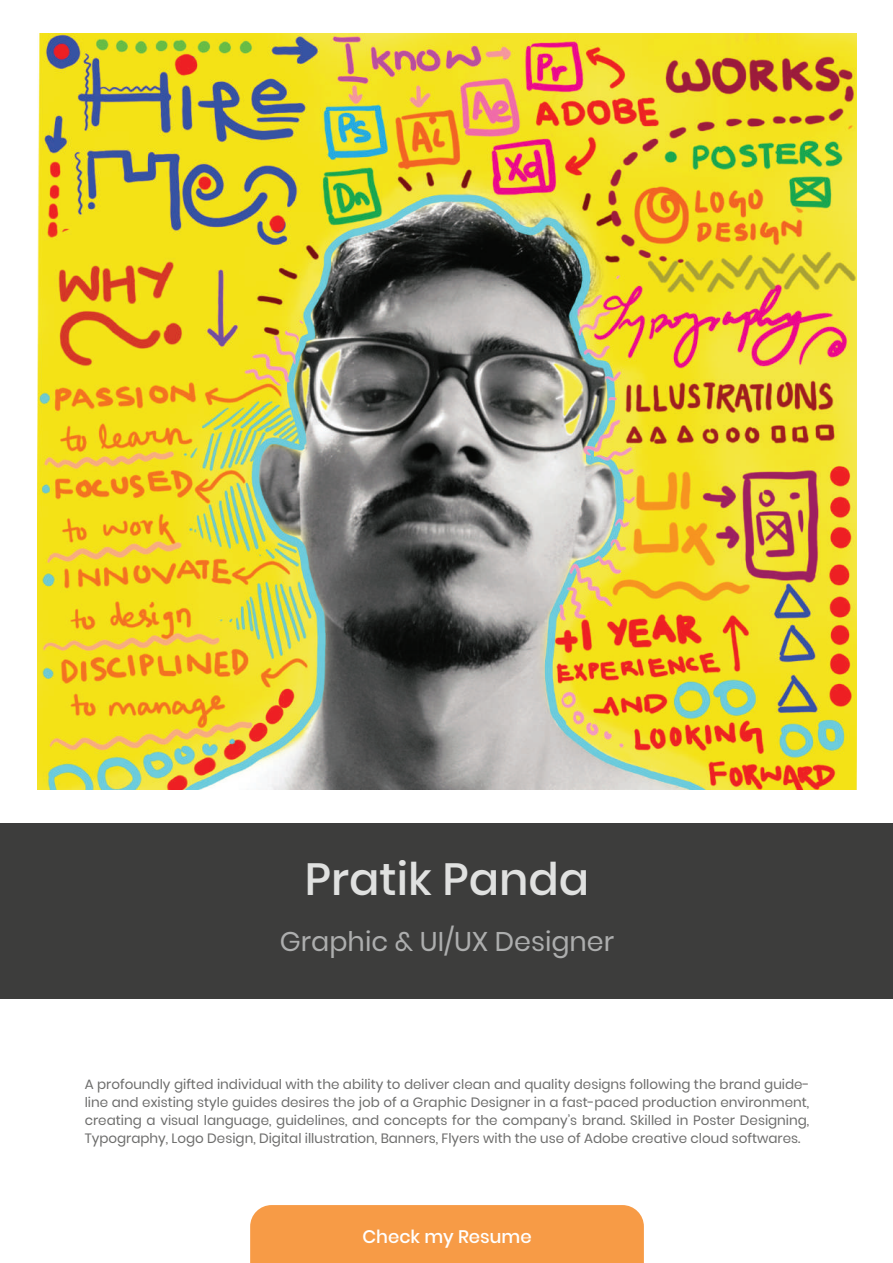
<style>
.page{position:relative;width:893px;height:1263px;background:#fff}
.page>*{position:absolute;margin:0;border:0;box-sizing:border-box;transform-origin:0 0}
.t1{font:500 45px "Poppins";color:#e0e1e0}
.t2{font:27px "Poppins";color:#adaeae}
.t3{font:500 18.15px "Poppins";color:#fff}
.t4{font:13.5px/18px "Poppins";color:#6d6d6c;text-align:justify}
</style>
<div class="page">
<img style="left:37px;top:34px;width:820px;height:755px">
<div style="left:0;top:823px;width:893px;height:176px;background:#3d3d3c"></div>
<div style="left:250px;top:1205px;width:394px;height:58px;background:#f79b46"></div>
<h1 class="t1" style="left:305px;top:853px;width:286px">Pratik Panda</h1>
<h2 class="t2" style="left:280px;top:925px;width:336px">Graphic &amp; UI/UX Designer</h2>
<p class="t4" style="left:85px;top:1075px;width:726px">A profoundly gifted individual with the ability to deliver clean and quality designs following the brand guide&shy;line and existing style guides desires the job of a Graphic Designer in a fast-paced production environment, creating a visual language, guidelines, and concepts for the company’s brand. Skilled in Poster Designing, Typography, Logo Design, Digital illustration, Banners, Flyers with the use of Adobe creative cloud softwares.</p>
<h3 class="t3" style="left:362px;top:1226px;width:171px">Check my Resume</h3>
</div>
